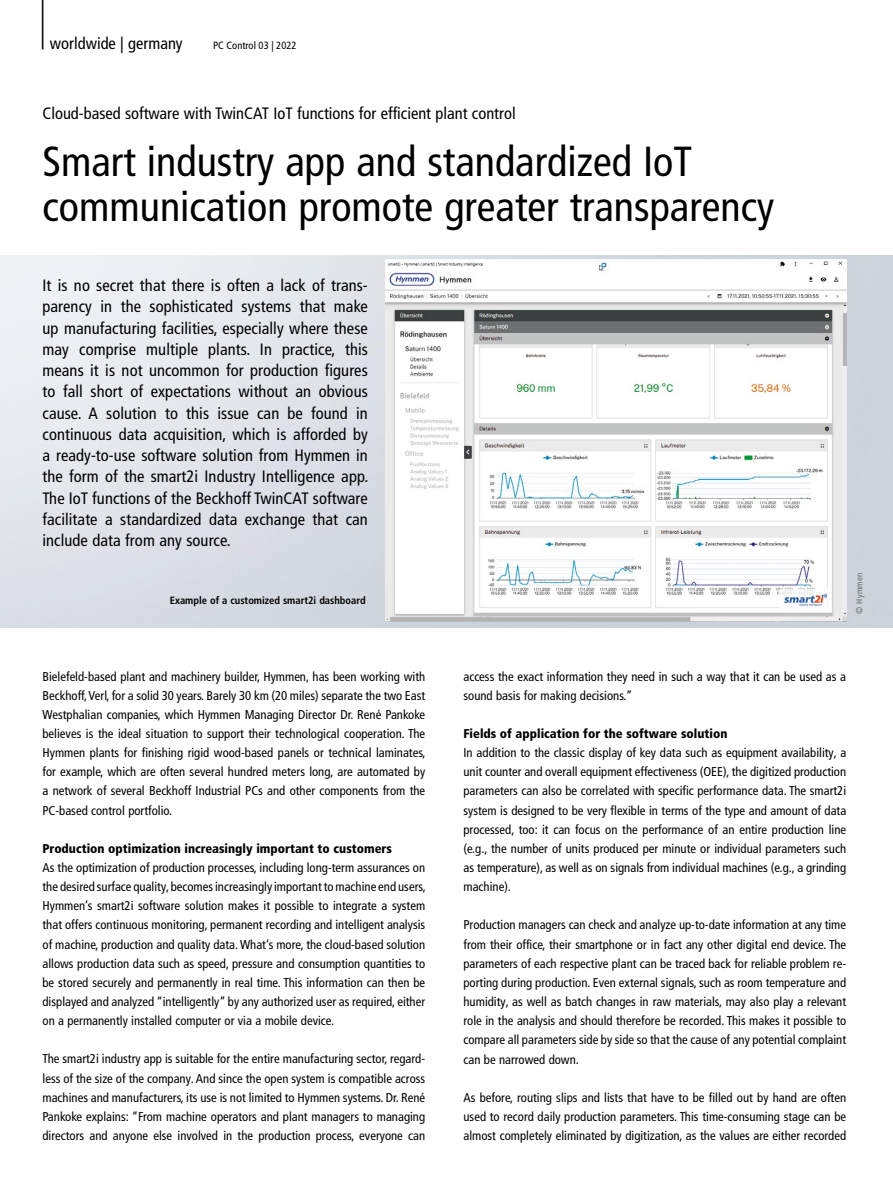
<style>
.page{position:relative;width:893px;height:1191px;background:#fff}
.page>*{position:absolute;margin:0;border:0;box-sizing:border-box;transform-origin:0 0}
.t1{font:300 condensed 61.8px "Frutiger LT Pro";color:#000;scale:.49 1}
.t2{font:condensed 42px/45px "Frutiger LT Pro";color:#000}
.t3{font:condensed 16.5px/21.3px "Frutiger LT Pro";color:#000;text-align:justify}
.t4{font:condensed 12.75px/19.2px "Frutiger LT Pro";color:#000;text-align:justify}
.t5{font:900 condensed 12.75px "Frutiger LT Pro";color:#000}
.t6{font:700 condensed 10.5px "Frutiger LT Pro";color:#000}
.t7{font:condensed 10.5px "Frutiger LT Pro";color:#000}
.t8{font:condensed 9px "Frutiger LT Pro";letter-spacing:.02em;color:#6f6f6e}
</style>
<div class="page">
<img style="left:386px;top:259px;width:460px;height:363px">
<h1 class="t1" style="left:39px;top:-23px;width:15px">|</h1>
<p class="t3" style="left:50px;top:33px;width:134px">worldwide | germany</p>
<p class="t7" style="left:213px;top:39px;width:85px">PC Control 03 | 2022</p>
<p class="t3" style="left:43px;top:102px;width:475px">Cloud-based software with TwinCAT IoT functions for efficient plant control</p>
<h2 class="t2" style="left:43px;top:139px;width:733px">Smart industry app and standardized IoT communication promote greater transparency</h2>
<p class="t3" style="left:43px;top:275px;width:327px">It is no secret that there is often a lack of trans&shy;parency in the sophisticated systems that make up manufacturing facilities, especially where these may comprise multiple plants. In practice, this means it is not uncommon for production figures to fall short of expectations without an obvious cause. A solution to this issue can be found in continuous data acquisition, which is afforded by a ready-to-use software solution from Hymmen in the form of the smart2i Industry Intelligence app.<br>The IoT functions of the Beckhoff TwinCAT software facilitate a standardized data exchange that can include data from any source.</p>
<p class="t6" style="left:170px;top:594px;width:197px">Example of a customized smart2i dashboard</p>
<p class="t8" style="left:854px;top:613px;width:42px;rotate:-90deg">© Hymmen</p>
<p class="t4" style="left:43px;top:666px;width:385px">Bielefeld-based plant and machinery builder, Hymmen, has been working with Beckhoff, Verl, for a solid 30 years. Barely 30 km (20 miles) separate the two East Westphalian companies, which Hymmen Managing Director Dr. René Pankoke believes is the ideal situation to support their technological cooperation. The Hymmen plants for finishing rigid wood-based panels or technical laminates, for example, which are often several hundred meters long, are automated by a network of several Beckhoff Industrial PCs and other components from the PC-based control portfolio.</p>
<p class="t5" style="left:43px;top:840px;width:351px">Production optimization increasingly important to customers</p>
<p class="t4" style="left:43px;top:858px;width:385px">As the optimization of production processes, including long-term assurances on the desired surface quality, becomes increasingly important to machine end users, Hymmen’s smart2i software solution makes it possible to integrate a system that offers continuous monitoring, permanent recording and intelligent analysis of machine, production and quality data. What’s more, the cloud-based solution allows production data such as speed, pressure and consumption quantities to be stored securely and permanently in real time. This information can then be displayed and analyzed “intelligently” by any authorized user as required, either on a permanently installed computer or via a mobile device.</p>
<p class="t4" style="left:43px;top:1049px;width:384px">The smart2i industry app is suitable for the entire manufacturing sector, regard&shy;less of the size of the company. And since the open system is compatible across machines and manufacturers, its use is not limited to Hymmen systems. Dr. René Pankoke explains: “From machine operators and plant managers to managing directors and anyone else involved in the production process, everyone can</p>
<p class="t4" style="left:463px;top:666px;width:384px">access the exact information they need in such a way that it can be used as a sound basis for making decisions.”</p>
<p class="t5" style="left:463px;top:726px;width:265px">Fields of application for the software solution</p>
<p class="t4" style="left:463px;top:743px;width:384px">In addition to the classic display of key data such as equipment availability, a unit counter and overall equipment effectiveness (OEE), the digitized production parameters can also be correlated with specific performance data. The smart2i system is designed to be very flexible in terms of the type and amount of data processed, too: it can focus on the performance of an entire production line (e.g., the number of units produced per minute or individual parameters such as temperature), as well as on signals from individual machines (e.g., a grinding machine).</p>
<p class="t4" style="left:463px;top:915px;width:384px">Production managers can check and analyze up-to-date information at any time from their office, their smartphone or in fact any other digital end device. The parameters of each respective plant can be traced back for reliable problem re&shy;porting during production. Even external signals, such as room temperature and humidity, as well as batch changes in raw materials, may also play a relevant role in the analysis and should therefore be recorded. This makes it possible to compare all parameters side by side so that the cause of any potential complaint can be narrowed down.</p>
<p class="t4" style="left:463px;top:1087px;width:384px">As before, routing slips and lists that have to be filled out by hand are often used to record daily production parameters. This time-consuming stage can be almost completely eliminated by digitization, as the values are either recorded</p>
</div>
